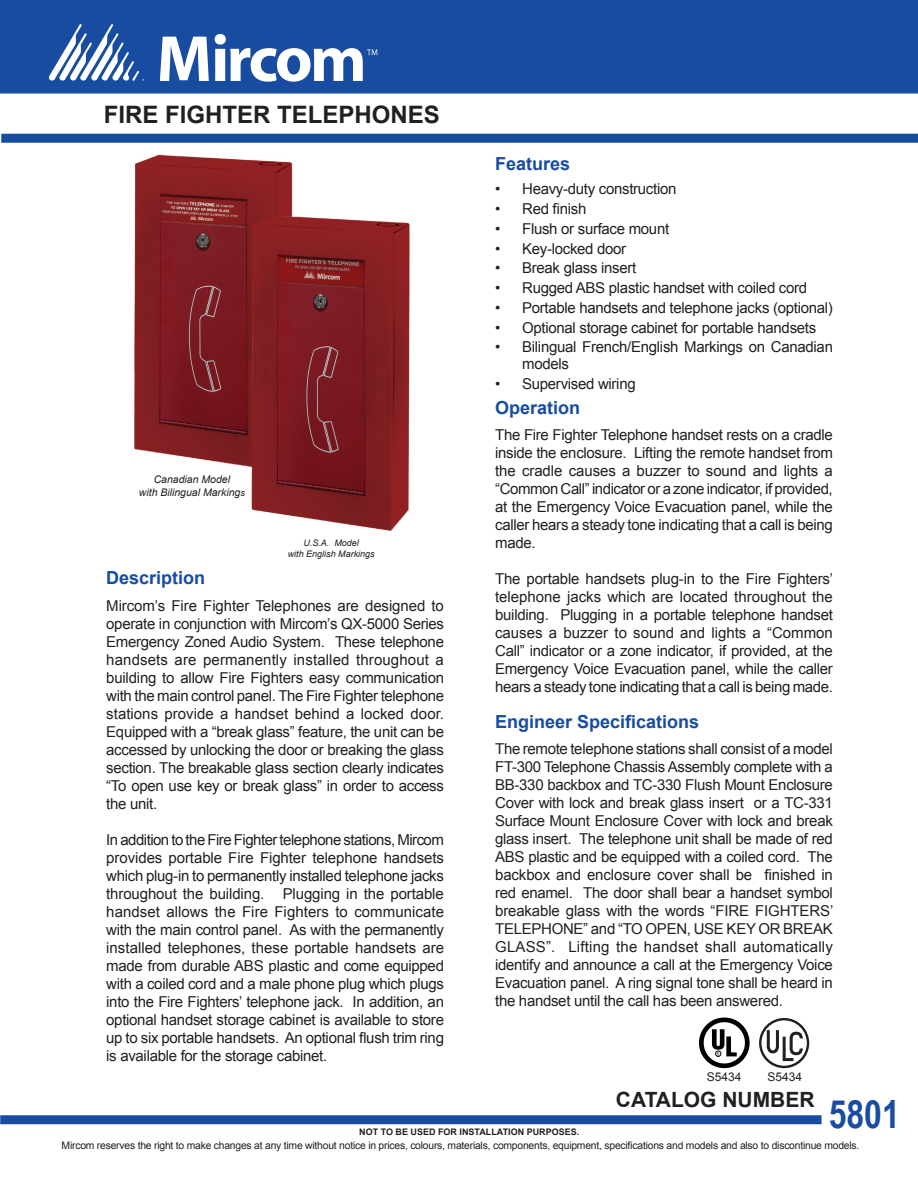
<style>
.page{position:relative;width:918px;height:1188px;background:#fff}
.page>*{position:absolute;margin:0;border:0;box-sizing:border-box;transform-origin:0 0}
.t1{font:700 39px "Arial Narrow";color:#184ca0}
.t2{font:700 24px "Arial";color:#231f20}
.t3{font:700 21px "Arial";color:#231f20}
.t4{font:700 18px "Arial";color:#184ca0}
.heading_1{font:15px/18px "Arial";letter-spacing:-.02em;color:#231f20;text-align:justify}
.t5{font:12px "Arial";color:#231f20}
.t6{font:italic 10.5px "Arial";color:#231f20}
.t7{font:10.35px "Arial";letter-spacing:-.02em;color:#231f20}
.t8{font:700 9px "Arial";color:#231f20}
.t9{font:italic 9px "Arial";color:#231f20}
.s1{font-size:9px}
</style>
<div class="page">
<img style="left:134px;top:154px;width:276px;height:378px">
<div style="left:1px;top:1px;width:917px;height:92px;background:#184ca0"></div>
<div style="left:0;top:0;width:918px;height:94px;border:2px solid #184ca0"></div>
<div style="left:1px;top:134px;width:917px;height:9px;background:#184ca0"></div>
<div style="left:0;top:1115px;width:822px;height:9px;background:#184ca0"></div>
<svg style="left:699px;top:1018px;width:51px;height:50px"></svg>
<div style="left:759px;top:1018px;width:50px;height:50px;border:2px solid #231f20;border-radius:50%"></div>
<svg style="left:765px;top:1027px;width:40px;height:36px"></svg>
<svg style="left:160px;top:37px;width:49px;height:44px"></svg>
<svg style="left:215px;top:34px;width:162px;height:48px"></svg>
<svg style="left:49px;top:24px;width:95px;height:57px"></svg>
<p class="t2" style="left:104px;top:98px;width:338px">FIRE FIGHTER TELEPHONES</p>
<p class="t6" style="left:154px;top:473px;width:78px">Canadian Model</p>
<p class="t6" style="left:139px;top:485px;width:108px">with Bilingual Marking<span class="s1">s</span></p>
<p class="t9" style="left:303px;top:537px;width:57px">U.S.A. Model</p>
<p class="t9" style="left:288px;top:548px;width:89px">with English Markings</p>
<p class="t4" style="left:106px;top:566px;width:101px">Description</p>
<p class="heading_1" style="left:106px;top:597px;width:339px">Mircom’s Fire Fighter Telephones are designed to operate in conjunction with Mircom’s QX-5000 Series Emergency Zoned Audio System. These telephone handsets are permanently installed throughout a building to allow Fire Fighters easy communication with the main control panel. The Fire Fighter telephone stations provide a handset behind a locked door.<br>Equipped with a “break glass” feature, the unit can be accessed by unlocking the door or breaking the glass section. The breakable glass section clearly indicates “To open use key or break glass” in order to access the unit.</p>
<p class="heading_1" style="left:106px;top:831px;width:339px">In addition to the Fire Fighter telephone stations, Mircom provides portable Fire Fighter telephone handsets which plug-in to permanently installed telephone jacks throughout the building. Plugging in the portable handset allows the Fire Fighters to communicate with the main control panel. As with the permanently installed telephones, these portable handsets are made from durable ABS plastic and come equipped with a coiled cord and a male phone plug which plugs into the Fire Fighters’ telephone jack. In addition, an optional handset storage cabinet is available to store up to six portable handsets. An optional flush trim ring is available for the storage cabinet.</p>
<p class="t4" style="left:495px;top:152px;width:77px">Features</p>
<p class="heading_1" style="left:495px;top:180px;width:183px">• Heavy-duty construction</p>
<p class="heading_1" style="left:495px;top:200px;width:93px">• Red finish</p>
<p class="heading_1" style="left:495px;top:220px;width:176px">• Flush or surface mount</p>
<p class="heading_1" style="left:495px;top:240px;width:133px">• Key-locked door</p>
<p class="heading_1" style="left:495px;top:259px;width:143px">• Break glass insert</p>
<p class="heading_1" style="left:495px;top:279px;width:314px">• Rugged ABS plastic handset with coiled cord</p>
<p class="heading_1" style="left:495px;top:299px;width:339px">• Portable handsets and telephone jacks (optional)</p>
<p class="heading_1" style="left:495px;top:319px;width:323px">• Optional storage cabinet for portable handsets</p>
<p class="heading_1" style="left:522px;top:339px;width:312px;line-height:16.5px;text-indent:-27px">• Bilingual French/English Markings on Canadian models</p>
<p class="heading_1" style="left:495px;top:375px;width:142px">• Supervised wiring</p>
<p class="t4" style="left:495px;top:396px;width:87px">Operation</p>
<p class="heading_1" style="left:495px;top:425px;width:339px">The Fire Fighter Telephone handset rests on a cradle inside the enclosure. Lifting the remote handset from the cradle causes a buzzer to sound and lights a “Common Call” indicator or a zone indicator, if provided, at the Emergency Voice Evacuation panel, while the caller hears a steady tone indicating that a call is being made.</p>
<p class="heading_1" style="left:495px;top:569px;width:340px">The portable handsets plug-in to the Fire Fighters’ telephone jacks which are located throughout the building. Plugging in a portable telephone handset causes a buzzer to sound and lights a “Common Call” indicator or a zone indicator, if provided, at the Emergency Voice Evacuation panel, while the caller hears a steady tone indicating that a call is being made.</p>
<p class="t4" style="left:495px;top:710px;width:206px">Engineer Specifications</p>
<p class="heading_1" style="left:495px;top:740px;width:340px">The remote telephone stations shall consist of a model FT-300 Telephone Chassis Assembly complete with a BB-330 backbox and TC-330 Flush Mount Enclosure Cover with lock and break glass insert or a TC-331<br>Surface Mount Enclosure Cover with lock and break glass insert. The telephone unit shall be made of red ABS plastic and be equipped with a coiled cord. The backbox and enclosure cover shall be finished in red enamel. The door shall bear a handset symbol breakable glass with the words “FIRE FIGHTERS’ TELEPHONE” and “TO OPEN, USE KEY OR BREAK GLASS”. Lifting the handset shall automatically identify and announce a call at the Emergency Voice Evacuation panel. A ring signal tone shall be heard in the handset until the call has been answered.</p>
<p class="t8" style="left:359px;top:1126px;width:222px">NOT TO BE USED FOR INSTALLATION PURPOSES.</p>
<p class="t5" style="left:707px;top:1069px;width:36px">S5434</p>
<p class="t5" style="left:767px;top:1069px;width:36px">S5434</p>
<p class="t3" style="left:616px;top:1085px;width:200px">CATALOG NUMBER</p>
<p class="t1" style="left:829px;top:1085px;width:73px">5801</p>
<p class="t7" style="left:62px;top:1139px;width:799px">Mircom reserves the right to make changes at any time without notice in prices, colours, materials, components, equipment, specifications and models and also to discontinue models.</p>
</div>
